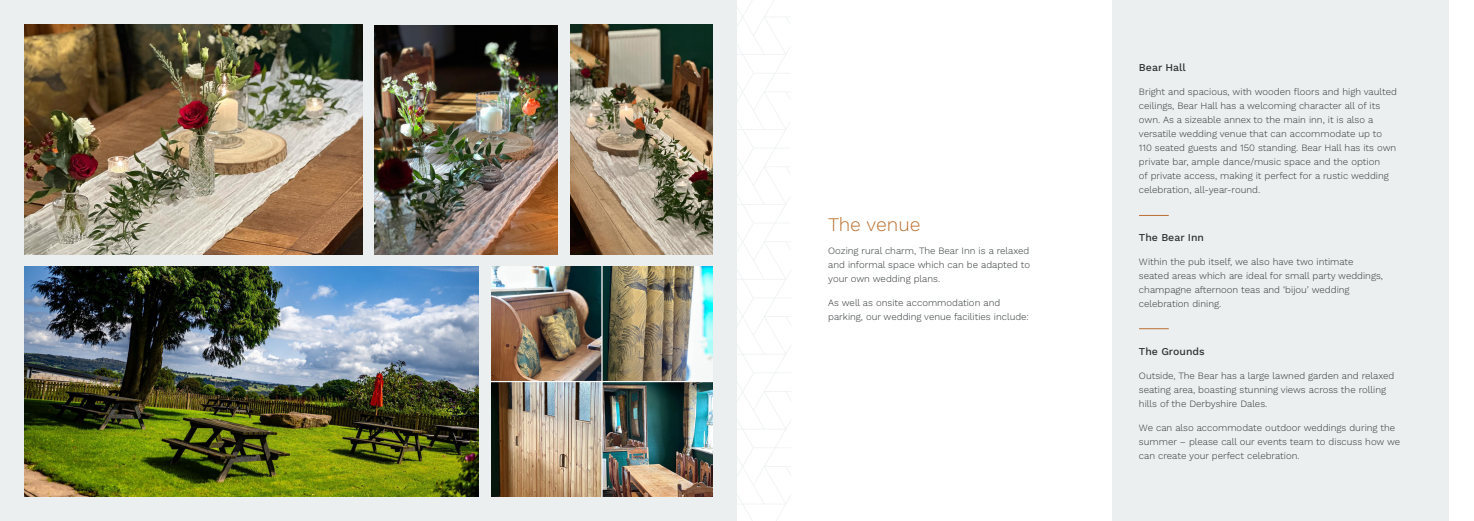
<style>
.page{position:relative;width:1474px;height:521px;background:#fff}
.page>*{position:absolute;margin:0;border:0;box-sizing:border-box;transform-origin:0 0}
.t1{font:300 19.25px "Work Sans";color:#bc6f30}
.Body_copy_bold{font:500 10.5px "Work Sans";color:#2d3233}
.Body_copy{font:300 9.62px/14px "Work Sans";color:#2d3233}
</style>
<div class="page">
<div style="left:0;top:0;width:737px;height:521px;background:#eceff0"></div>
<div style="left:1112px;top:0;width:336px;height:521px;background:#eceff0"></div>
<img style="left:491px;top:267px;width:221px;height:229px">
<img style="left:375px;top:25px;width:183px;height:229px">
<img style="left:25px;top:25px;width:337px;height:229px">
<img style="left:570px;top:25px;width:142px;height:229px">
<img style="left:25px;top:267px;width:454px;height:229px">
<hr style="left:1138px;top:215px;width:30px;height:1px;background:#bc6f30">
<hr style="left:1138px;top:328px;width:30px;height:1px;background:#bc6f30">
<svg style="left:737px;top:0;width:54px;height:521px"></svg>
<p class="t1" style="left:828px;top:213px;width:94px">The venue</p>
<p class="Body_copy" style="left:828px;top:245px;width:203px;text-align:justify">Oozing rural charm, The Bear Inn is a relaxed and informal space which can be adapted to your own wedding plans.</p>
<p class="Body_copy" style="left:828px;top:296px;width:202px">As well as onsite accommodation and parking, our wedding venue facilities include:</p>
<p class="Body_copy_bold" style="left:1138px;top:61px;width:48px">Bear Hall</p>
<p class="Body_copy" style="left:1138px;top:85px;width:259px">Bright and spacious, with wooden floors and high vaulted ceilings, Bear Hall has a welcoming character all of its own. As a sizeable annex to the main inn, it is also a versatile wedding venue that can accommodate up to 110 seated guests and 150 standing. Bear Hall has its own private bar, ample dance/music space and the option<br>of private access, making it perfect for a rustic wedding celebration, all-year-round.</p>
<p class="Body_copy_bold" style="left:1138px;top:231px;width:67px">The Bear Inn</p>
<p class="Body_copy" style="left:1138px;top:255px;width:245px">Within the pub itself, we also have two intimate seated areas which are ideal for small party weddings, champagne afternoon teas and ‘bijou’ wedding celebration dining.</p>
<p class="Body_copy_bold" style="left:1138px;top:345px;width:67px">The Grounds</p>
<p class="Body_copy" style="left:1138px;top:369px;width:257px">Outside, The Bear has a large lawned garden and relaxed seating area, boasting stunning views across the rolling hills of the Derbyshire Dales.</p>
<p class="Body_copy" style="left:1138px;top:421px;width:263px">We can also accommodate outdoor weddings during the summer – please call our events team to discuss how we can create your perfect celebration.</p>
</div>
